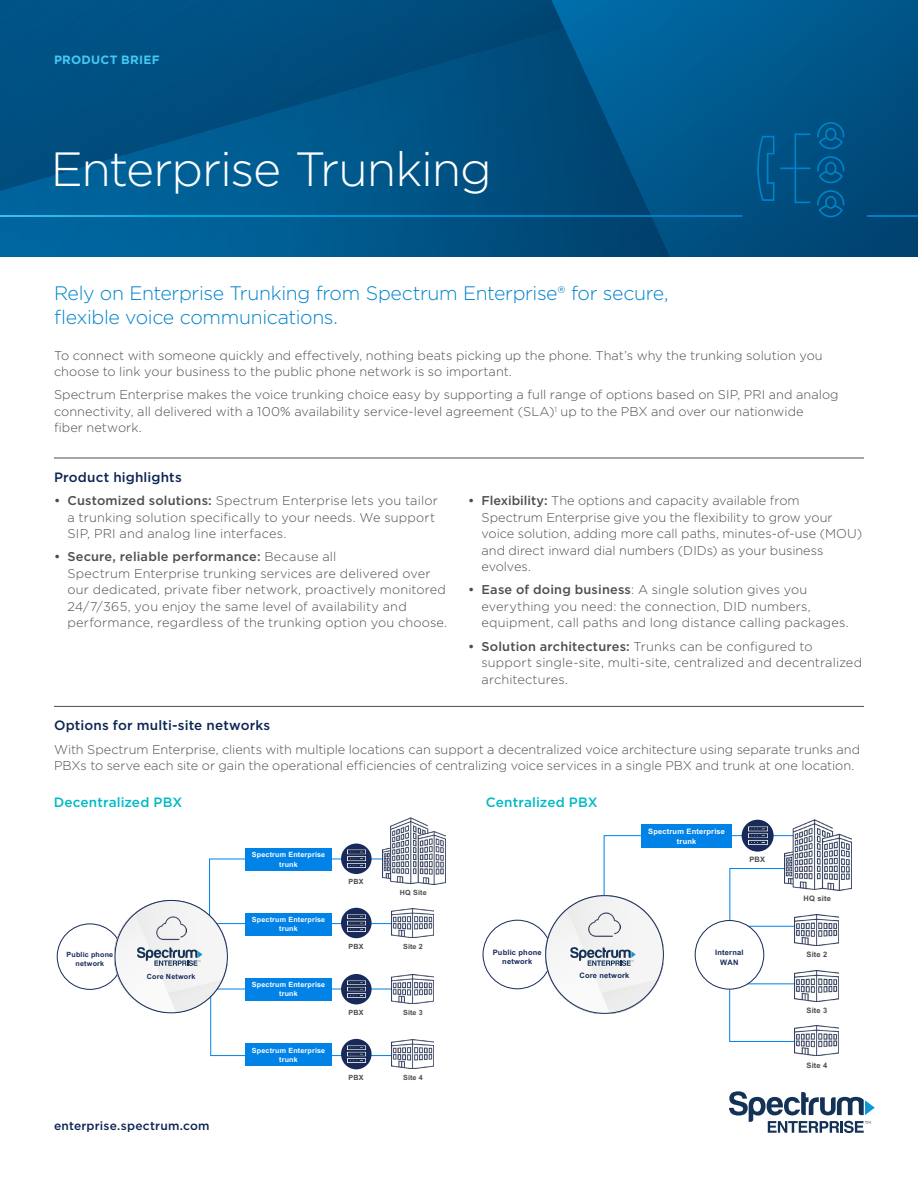
<style>
.page{position:relative;width:918px;height:1188px;background:#fff}
.page>*{position:absolute;margin:0;border:0;box-sizing:border-box;transform-origin:0 0}
.t1{font:300 48px "Gotham";letter-spacing:-.025em;color:#fff}
.t2{font:300 19.5px/24px "Gotham";letter-spacing:-.02em;color:#0083ca}
.t3{font:500 13.5px "Gotham";letter-spacing:.01em;color:#0c2552}
.t4{font:500 13.5px "Gotham";letter-spacing:.01em;color:#00bac6}
.t5{font:300 12.75px/16.5px "Gotham";letter-spacing:.005em;color:#4d4d4f}
.t6{font:500 12px "Gotham";letter-spacing:.02em;color:#0c2552}
.t7{font:700 12px "Gotham";letter-spacing:.025em;color:#44c8f5}
.t8{font:700 7.5px/9.6px "Arial";letter-spacing:.025em;color:#172a5a;text-align:center}
.t9{font:700 7.5px "Arial";letter-spacing:.02em;color:#4b4b4b}
.t10{font:700 7.5px/9.4px "Arial";letter-spacing:.025em;color:#fff;text-align:center}
.t11{font:700 7.2px/9px "Arial";letter-spacing:.025em;color:#fff;text-align:center}
.t12{font:700 7.2px "Arial";letter-spacing:.025em;color:#4b4b4b}
.t13{font:700 7.2px/9px "Arial";letter-spacing:.025em;color:#172a5a;text-align:center}
.s1{font-weight:500}
</style>
<div class="page">
<svg style="left:0;top:0;width:918px;height:256px;background:#005386"></svg>
<hr style="left:867px;top:215px;width:51px;height:2px;background:#0083ca">
<hr style="left:0;top:215px;width:742px;height:2px;background:#fff">
<svg style="left:209px;top:858px;width:183px;height:198px"></svg>
<hr style="left:200px;top:989px;width:192px;height:1px;background:#0082e6">
<hr style="left:214px;top:923px;width:178px;height:1px;background:#0082e6">
<svg style="left:341px;top:844px;width:31px;height:30px"></svg>
<img style="left:347px;top:850px;width:19px;height:17px">
<div style="left:246px;top:913px;width:86px;height:23px;background:#0082e6"></div>
<div style="left:341px;top:908px;width:31px;height:30px;background:#172a5a;border-radius:50%"></div>
<img style="left:347px;top:914px;width:19px;height:18px">
<div style="left:57px;top:923px;width:66px;height:67px;border:1px solid #172a5a;border-radius:50%"></div>
<img style="left:115px;top:900px;width:113px;height:113px">
<img style="left:156px;top:913px;width:30px;height:30px">
<div style="left:246px;top:978px;width:86px;height:23px;background:#0082e6"></div>
<div style="left:246px;top:1043px;width:86px;height:23px;background:#0082e6"></div>
<div style="left:246px;top:848px;width:86px;height:23px;background:#0082e6"></div>
<img style="left:382px;top:818px;width:64px;height:67px">
<img style="left:392px;top:908px;width:42px;height:29px">
<div style="left:341px;top:974px;width:31px;height:30px;background:#172a5a;border-radius:50%"></div>
<img style="left:347px;top:981px;width:19px;height:17px">
<img style="left:392px;top:975px;width:42px;height:28px">
<div style="left:341px;top:1039px;width:31px;height:30px;background:#172a5a;border-radius:50%"></div>
<img style="left:347px;top:1045px;width:19px;height:18px">
<img style="left:392px;top:1039px;width:42px;height:29px">
<svg style="left:729px;top:1091px;width:146px;height:42px"></svg>
<hr style="left:54px;top:458px;width:810px;height:1px;background:#4d4d4f">
<hr style="left:54px;top:706px;width:810px;height:1px;background:#4d4d4f">
<svg style="left:757px;top:122px;width:87px;height:95px;background:#058"></svg>
<img style="left:796px;top:915px;width:43px;height:30px">
<img style="left:796px;top:971px;width:43px;height:30px">
<img style="left:795px;top:1026px;width:44px;height:30px">
<svg style="left:742px;top:820px;width:32px;height:32px"></svg>
<img style="left:748px;top:827px;width:19px;height:8px">
<div style="left:483px;top:920px;width:69px;height:69px;border:1px solid #172a5a;border-radius:50%"></div>
<img style="left:546px;top:906px;width:24px;height:97px">
<div style="left:642px;top:824px;width:90px;height:24px;background:#0082e6"></div>
<img style="left:792px;top:820px;width:59px;height:70px">
<svg style="left:137px;top:947px;width:65px;height:19px"></svg>
<svg style="left:570px;top:835px;width:226px;height:207px"></svg>
<p class="t7" style="left:54px;top:51px;width:107px">PRODUCT BRIEF</p>
<h1 class="t1" style="left:51px;top:139px;width:443px">Enterprise Trunking</h1>
<h2 class="t2" style="left:54px;top:281px;width:616px">Rely on Enterprise Trunking from Spectrum Enterprise® for secure, flexible voice communications.</h2>
<p class="t5" style="left:54px;top:346px;width:770px">To connect with someone quickly and effectively, nothing beats picking up the phone. That’s why the trunking solution you choose to link your business to the public phone network is so important.</p>
<p class="t5" style="left:54px;top:386px;width:786px">Spectrum Enterprise makes the voice trunking choice easy by supporting a full range of options based on SIP, PRI and analog connectivity, all delivered with a 100% availability service-level agreement (SLA)<sup>1</sup> up to the PBX and over our nationwide<br>fiber network.</p>
<p class="t3" style="left:54px;top:468px;width:129px">Product highlights</p>
<p class="t5" style="left:68px;top:492px;width:372px;text-indent:-14px"><span class="s1">• Customized solutions:</span> Spectrum Enterprise lets you tailor a trunking solution specifically to your needs. We support<br>SIP, PRI and analog line interfaces.</p>
<p class="t5" style="left:68px;top:548px;width:381px;text-indent:-14px"><span class="s1">• Secure, reliable performance:</span> Because all<br>Spectrum Enterprise trunking services are delivered over our dedicated, private fiber network, proactively monitored 24/7/365, you enjoy the same level of availability and performance, regardless of the trunking option you choose.</p>
<p class="t5" style="left:482px;top:492px;width:382px;text-indent:-14px"><span class="s1">• Flexibility:</span> The options and capacity available from Spectrum Enterprise give you the flexibility to grow your voice solution, adding more call paths, minutes-of-use (MOU) and direct inward dial numbers (DIDs) as your business evolves.</p>
<p class="t5" style="left:482px;top:581px;width:369px;text-indent:-14px"><span class="s1">• Ease of doing business</span>: A single solution gives you everything you need: the connection, DID numbers, equipment, call paths and long distance calling packages.</p>
<p class="t5" style="left:482px;top:638px;width:382px;text-indent:-14px"><span class="s1">• Solution architectures:</span> Trunks can be configured to support single-site, multi-site, centralized and decentralized architectures.</p>
<p class="t3" style="left:54px;top:717px;width:218px">Options for multi-site networks</p>
<p class="t5" style="left:54px;top:741px;width:808px">With Spectrum Enterprise, clients with multiple locations can support a decentralized voice architecture using separate trunks and<br>PBXs to serve each site or gain the operational efficiencies of centralizing voice services in a single PBX and trunk at one location.</p>
<p class="t4" style="left:54px;top:794px;width:130px">Decentralized PBX</p>
<p class="t4" style="left:486px;top:794px;width:113px">Centralized PBX</p>
<p class="t13" style="left:67px;top:950px;width:48px">Public phone network</p>
<p class="t13" style="left:147px;top:972px;width:50px">Core Network</p>
<p class="t6" style="left:54px;top:1118px;width:157px">enterprise.spectrum.com</p>
<p class="t11" style="left:252px;top:850px;width:75px">Spectrum Enterprise trunk</p>
<p class="t11" style="left:252px;top:915px;width:75px">Spectrum Enterprise trunk</p>
<p class="t11" style="left:252px;top:980px;width:75px">Spectrum Enterprise trunk</p>
<p class="t11" style="left:252px;top:1046px;width:75px">Spectrum Enterprise trunk</p>
<p class="t12" style="left:348px;top:877px;width:17px">PBX</p>
<p class="t12" style="left:348px;top:941px;width:17px">PBX</p>
<p class="t12" style="left:348px;top:1007px;width:17px">PBX</p>
<p class="t12" style="left:348px;top:1072px;width:17px">PBX</p>
<p class="t12" style="left:400px;top:887px;width:28px">HQ Site</p>
<p class="t12" style="left:403px;top:941px;width:21px">Site 2</p>
<p class="t12" style="left:403px;top:1008px;width:21px">Site 3</p>
<p class="t12" style="left:403px;top:1072px;width:21px">Site 4</p>
<p class="t8" style="left:493px;top:947px;width:50px">Public phone network</p>
<p class="t8" style="left:580px;top:970px;width:51px">Core network</p>
<p class="t10" style="left:648px;top:827px;width:78px">Spectrum Enterprise trunk</p>
<p class="t9" style="left:749px;top:855px;width:17px">PBX</p>
<p class="t8" style="left:715px;top:948px;width:30px">Internal<br>WAN</p>
<p class="t9" style="left:804px;top:893px;width:29px">HQ site</p>
<p class="t9" style="left:807px;top:949px;width:22px">Site 2</p>
<p class="t9" style="left:807px;top:1005px;width:22px">Site 3</p>
<p class="t9" style="left:807px;top:1060px;width:22px">Site 4</p>
</div>
